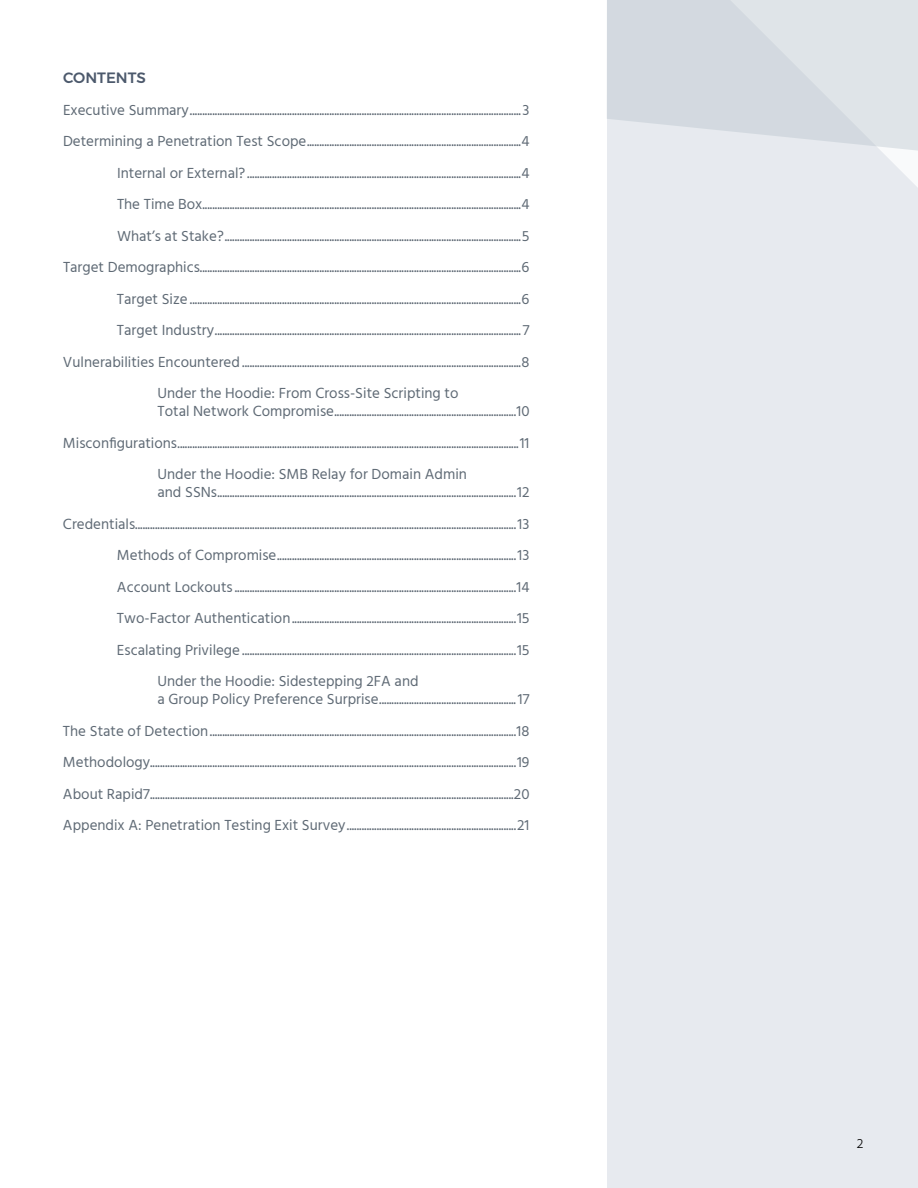
<style>
.page{position:relative;width:918px;height:1188px;background:#fff}
.page>*{position:absolute;margin:0;border:0;box-sizing:border-box;transform-origin:0 0}
.t1{font:15px/31.5px "Hind";color:#5f6a75;text-align:justify}
.t2{font:500 15px "Montserrat";color:#4c596c}
.t3{font:300 13.5px "Hind";color:#000}
</style>
<div class="page">
<div style="left:607px;top:0;width:311px;height:1188px;background:#e7eaef"></div>
<svg style="left:607px;top:0;width:311px;height:170px"></svg>
<p class="t2" style="left:63px;top:69px;width:85px">CONTENTS</p>
<p class="t1" style="left:63px;top:95px;width:468px">Executive Summary.....................................................................................................................................3</p>
<p class="t1" style="left:63px;top:126px;width:468px">Determining a Penetration Test Scope......................................................................................4</p>
<p class="t1" style="left:117px;top:158px;width:414px">Internal or External? ..............................................................................................................4</p>
<p class="t1" style="left:117px;top:189px;width:414px">The Time Box................................................................................................................................4</p>
<p class="t1" style="left:117px;top:221px;width:414px">What’s at Stake?.......................................................................................................................5</p>
<p class="t1" style="left:63px;top:252px;width:468px">Target Demographics.................................................................................................................................6</p>
<p class="t1" style="left:117px;top:284px;width:414px">Target Size .....................................................................................................................................6</p>
<p class="t1" style="left:117px;top:315px;width:414px">Target Industry...........................................................................................................................7</p>
<p class="t1" style="left:63px;top:347px;width:468px">Vulnerabilities Encountered ................................................................................................................8</p>
<p class="t1" style="left:157px;top:378px;width:303px">Under the Hoodie: From Cross-Site Scripting to</p>
<p class="t1" style="left:157px;top:396px;width:374px">Total Network Compromise.........................................................................10</p>
<p class="t1" style="left:63px;top:428px;width:468px">Misconfigurations.........................................................................................................................................11</p>
<p class="t1" style="left:157px;top:459px;width:311px">Under the Hoodie: SMB Relay for Domain Admin</p>
<p class="t1" style="left:157px;top:477px;width:374px">and SSNs........................................................................................................................12</p>
<p class="t1" style="left:63px;top:509px;width:468px">Credentials.........................................................................................................................................................13</p>
<p class="t1" style="left:117px;top:540px;width:414px">Methods of Compromise................................................................................................13</p>
<p class="t1" style="left:117px;top:572px;width:414px">Account Lockouts .................................................................................................................14</p>
<p class="t1" style="left:117px;top:603px;width:414px">Two-Factor Authentication..........................................................................................15</p>
<p class="t1" style="left:117px;top:635px;width:414px">Escalating Privilege ..............................................................................................................15</p>
<p class="t1" style="left:157px;top:666px;width:263px">Under the Hoodie: Sidestepping 2FA and</p>
<p class="t1" style="left:63px;top:684px;width:468px;text-indent:95px">a Group Policy Preference Surprise.......................................................17<br>The State of Detection...........................................................................................................................18<br>Methodology...................................................................................................................................................19<br>About Rapid7..................................................................................................................................................20<br>Appendix A: Penetration Testing Exit Survey....................................................................21</p>
<p class="t3" style="left:857px;top:1135px;width:8px">2</p>
</div>
